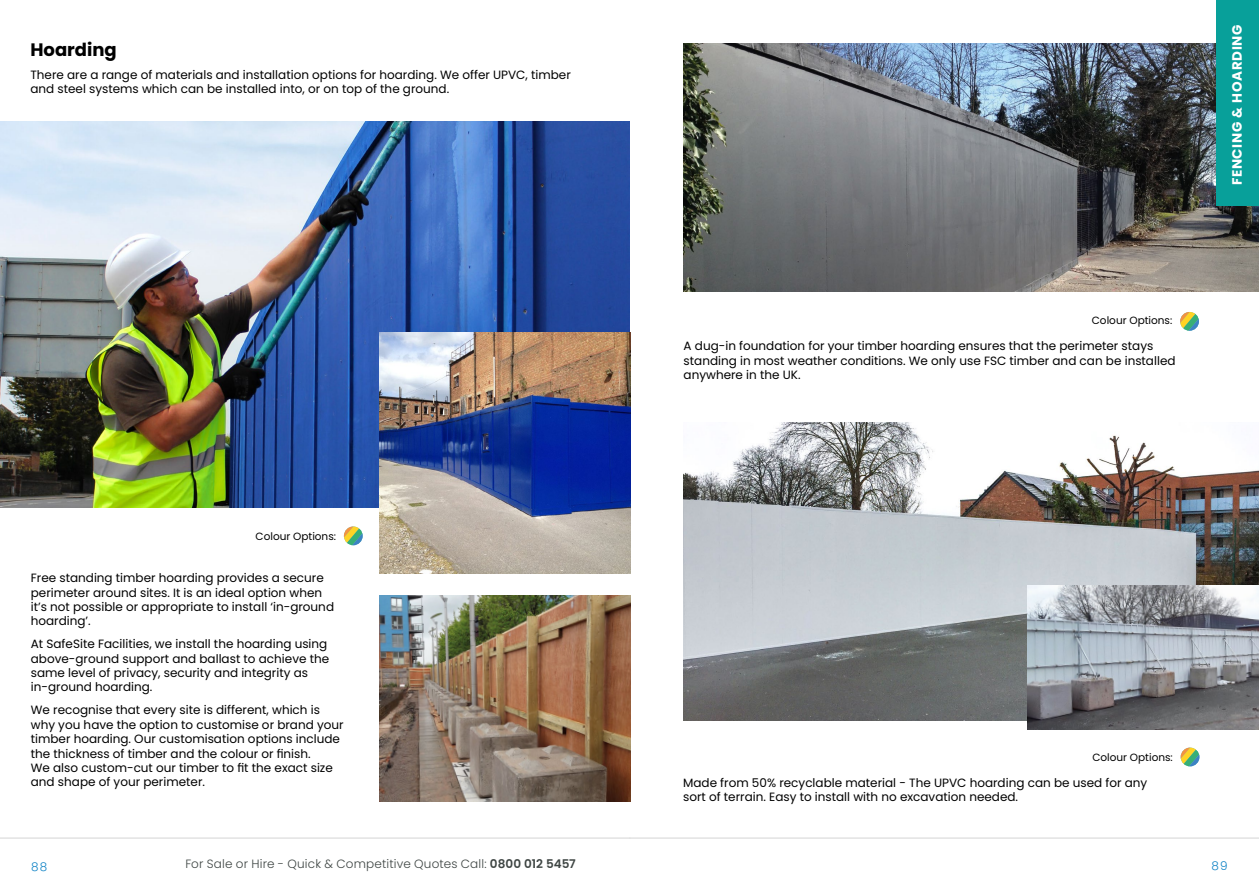
<style>
.page{position:relative;width:1259px;height:893px;background:#fff}
.page>*{position:absolute;margin:0;border:0;box-sizing:border-box;transform-origin:0 0}
.t1{font:700 18px "Poppins";color:#000}
.t2{font:700 13.5px "Poppins";letter-spacing:.05em;color:#fff}
.t3{font:12px/14.4px "Poppins";color:#000}
.t4{font:300 12px "Poppins";letter-spacing:.015em;color:#3e4543}
.t5{font:300 12px "Poppins";color:#0e82c5}
.t6{font:10.5px "Poppins";color:#000}
.s1{font-weight:600}
</style>
<div class="page">
<img style="left:0;top:121px;width:629px;height:387px">
<img style="left:379px;top:596px;width:251px;height:206px">
<img style="left:379px;top:332px;width:251px;height:242px">
<svg style="left:344px;top:526px;width:19px;height:19px"></svg>
<img style="left:683px;top:422px;width:576px;height:298px">
<img style="left:683px;top:44px;width:576px;height:247px">
<img style="left:1027px;top:586px;width:232px;height:143px">
<svg style="left:1180px;top:748px;width:19px;height:18px"></svg>
<div style="left:1216px;top:0;width:43px;height:206px;background:#08a09a"></div>
<svg style="left:1180px;top:312px;width:19px;height:19px"></svg>
<hr style="left:629px;top:837px;width:630px;height:2px;background:#d9d9d9">
<hr style="left:0;top:837px;width:630px;height:2px;background:#d9d9d9">
<h1 class="t1" style="left:30px;top:39px;width:88px">Hoarding</h1>
<p class="t3" style="left:30px;top:68px;width:542px">There are a range of materials and installation options for hoarding. We offer UPVC, timber and steel systems which can be installed into, or on top of the ground.</p>
<p class="t6" style="left:256px;top:531px;width:82px">Colour Options:</p>
<p class="t3" style="left:31px;top:571px;width:305px">Free standing timber hoarding provides a secure perimeter around sites. It is an ideal option when it’s not possible or appropriate to install ‘in-ground hoarding’.</p>
<p class="t3" style="left:31px;top:637px;width:300px">At SafeSite Facilities, we install the hoarding using above-ground support and ballast to achieve the same level of privacy, security and integrity as in-ground hoarding.</p>
<p class="t3" style="left:31px;top:703px;width:314px">We recognise that every site is different, which is why you have the option to customise or brand your timber hoarding. Our customisation options include the thickness of timber and the colour or finish.<br>We also custom-cut our timber to fit the exact size and shape of your perimeter.</p>
<p class="t6" style="left:1092px;top:314px;width:82px">Colour Options:</p>
<p class="t3" style="left:683px;top:339px;width:493px">A dug-in foundation for your timber hoarding ensures that the perimeter stays standing in most weather conditions. We only use FSC timber and can be installed anywhere in the UK.</p>
<p class="t2" style="left:1229px;top:185px;width:162px;rotate:-90deg">FENCING &amp; HOARDING</p>
<p class="t6" style="left:1092px;top:752px;width:82px">Colour Options:</p>
<p class="t3" style="left:683px;top:775px;width:466px">Made from 50% recyclable material - The UPVC hoarding can be used for any sort of terrain. Easy to install with no excavation needed.</p>
<p class="t5" style="left:31px;top:860px;width:18px">88</p>
<p class="t4" style="left:185px;top:857px;width:392px">For Sale or Hire - Quick &amp; Competitive Quotes Call: <span class="s1">0800 012 5457</span></p>
<p class="t5" style="left:1211px;top:858px;width:18px">89</p>
</div>
